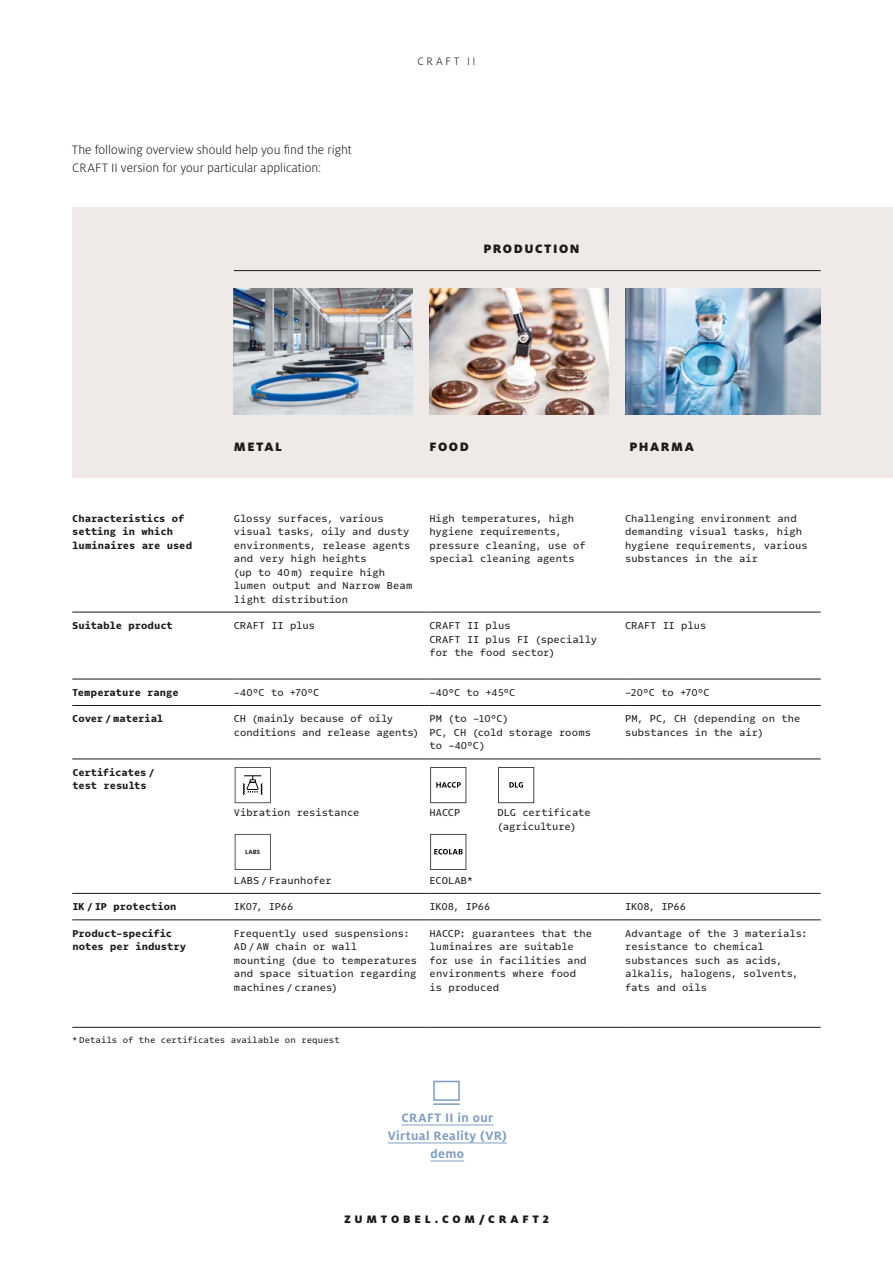
<style>
.page{position:relative;width:893px;height:1263px;background:#fff}
.page>*{position:absolute;margin:0;border:0;box-sizing:border-box;transform-origin:0 0}
.t1{font:300 13.5px/18px "Milo Pro";color:#1a1a18}
.t2{font:700 13.5px/18px "Milo Pro";letter-spacing:.03em;color:#82a0c0;text-align:center}
.t3{font:900 13.5px "Milo Pro";letter-spacing:.115em;color:#1a1a18}
.t4{font:900 12px "Milo Pro";letter-spacing:.32em;color:#1a1a18}
.t5{font:300 12px "Milo Pro";letter-spacing:.23em;color:#1a1a18}
.t6{font:10.5px/13.5px "Odisseia";color:#1a1a18}
.t7{font:900 10.5px/13.5px "Odisseia";letter-spacing:-.005em;color:#1a1a18}
.t8{font:10.5px "Odisseia";letter-spacing:-.025em;color:#1a1a18}
.t9{font:9px "Odisseia";letter-spacing:.005em;color:#1a1a18}
.t10{font:700 6.75px "Milo Pro";color:#171714}
</style>
<div class="page">
<div style="left:72px;top:208px;width:821px;height:270px;background:#efe9e7"></div>
<img style="left:234px;top:289px;width:178px;height:126px">
<img style="left:429px;top:289px;width:179px;height:126px">
<img style="left:625px;top:289px;width:196px;height:126px">
<hr style="left:429px;top:612px;width:196px;height:1px;background:#1a1a18">
<hr style="left:625px;top:612px;width:196px;height:1px;background:#1a1a18">
<hr style="left:429px;top:679px;width:196px;height:1px;background:#1a1a18">
<hr style="left:625px;top:679px;width:196px;height:1px;background:#1a1a18">
<hr style="left:429px;top:705px;width:196px;height:1px;background:#1a1a18">
<hr style="left:625px;top:705px;width:196px;height:1px;background:#1a1a18">
<hr style="left:429px;top:759px;width:196px;height:1px;background:#1a1a18">
<hr style="left:625px;top:759px;width:196px;height:1px;background:#1a1a18">
<hr style="left:429px;top:893px;width:196px;height:1px;background:#1a1a18">
<hr style="left:625px;top:893px;width:196px;height:1px;background:#1a1a18">
<hr style="left:429px;top:919px;width:196px;height:1px;background:#1a1a18">
<hr style="left:625px;top:919px;width:196px;height:1px;background:#1a1a18">
<hr style="left:429px;top:1027px;width:196px;height:1px;background:#1a1a18">
<hr style="left:625px;top:1027px;width:196px;height:1px;background:#1a1a18">
<hr style="left:72px;top:612px;width:162px;height:1px;background:#1a1a18">
<hr style="left:234px;top:612px;width:195px;height:1px;background:#1a1a18">
<hr style="left:72px;top:679px;width:162px;height:1px;background:#1a1a18">
<hr style="left:234px;top:679px;width:195px;height:1px;background:#1a1a18">
<hr style="left:72px;top:705px;width:162px;height:1px;background:#1a1a18">
<hr style="left:234px;top:705px;width:195px;height:1px;background:#1a1a18">
<hr style="left:72px;top:759px;width:162px;height:1px;background:#1a1a18">
<hr style="left:234px;top:759px;width:195px;height:1px;background:#1a1a18">
<hr style="left:72px;top:893px;width:162px;height:1px;background:#1a1a18">
<hr style="left:234px;top:893px;width:195px;height:1px;background:#1a1a18">
<hr style="left:72px;top:919px;width:162px;height:1px;background:#1a1a18">
<hr style="left:234px;top:919px;width:195px;height:1px;background:#1a1a18">
<hr style="left:72px;top:1027px;width:162px;height:1px;background:#1a1a18">
<hr style="left:234px;top:1027px;width:195px;height:1px;background:#1a1a18">
<hr style="left:234px;top:270px;width:587px;height:1px;background:#1a1a18">
<hr style="left:401px;top:1124px;width:92px;height:1px;background:#82a0c0">
<hr style="left:388px;top:1142px;width:119px;height:1px;background:#82a0c0">
<hr style="left:431px;top:1160px;width:33px;height:1px;background:#82a0c0">
<div style="left:433px;top:1081px;width:27px;height:20px;border:2px solid #82a0c0"></div>
<hr style="left:433px;top:1103px;width:27px;height:2px;background:#82a0c0">
<svg style="left:430px;top:834px;width:36px;height:36px"></svg>
<svg style="left:235px;top:834px;width:36px;height:36px"></svg>
<svg style="left:498px;top:767px;width:36px;height:36px"></svg>
<svg style="left:430px;top:767px;width:36px;height:36px"></svg>
<svg style="left:235px;top:767px;width:36px;height:36px"></svg>
<p class="t1" style="left:72px;top:140px;width:281px">The following overview should help you find the right<br>CRAFT II version for your particular application:</p>
<p class="t5" style="left:417px;top:54px;width:60px">CRAFT II</p>
<p class="t3" style="left:483px;top:240px;width:98px">PRODUCTION</p>
<p class="t3" style="left:234px;top:438px;width:50px">METAL</p>
<p class="t3" style="left:430px;top:438px;width:41px">FOOD</p>
<p class="t3" style="left:629px;top:438px;width:66px">PHARMA</p>
<p class="t7" style="left:72px;top:511px;width:121px">Characteristics of setting in which luminaires are used</p>
<p class="t6" style="left:234px;top:511px;width:180px">Glossy surfaces, various visual tasks, oily and dusty environments, release agents and very high heights<br>(up to 40 m) require high lumen output and Narrow Beam light distribution</p>
<p class="t6" style="left:429px;top:511px;width:158px">High temperatures, high hygiene requirements, pressure cleaning, use of special cleaning agents</p>
<p class="t6" style="left:625px;top:511px;width:184px">Challenging environment and demanding visual tasks, high hygiene requirements, various substances in the air</p>
<p class="t7" style="left:72px;top:619px;width:102px">Suitable product</p>
<p class="t6" style="left:234px;top:619px;width:83px">CRAFT II plus</p>
<p class="t6" style="left:429px;top:619px;width:169px">CRAFT II plus<br>CRAFT II plus FI (specially for the food sector)</p>
<p class="t6" style="left:625px;top:619px;width:83px">CRAFT II plus</p>
<p class="t7" style="left:72px;top:686px;width:108px">Temperature range</p>
<p class="t6" style="left:234px;top:686px;width:87px">-40°C to +70°C</p>
<p class="t6" style="left:429px;top:686px;width:88px">-40°C to +45°C</p>
<p class="t6" style="left:625px;top:686px;width:86px">-20°C to +70°C</p>
<p class="t7" style="left:72px;top:712px;width:92px">Cover / material</p>
<p class="t6" style="left:234px;top:712px;width:187px">CH (mainly because of oily conditions and release agents)</p>
<p class="t6" style="left:429px;top:712px;width:163px">PM (to -10°C)<br>PC, CH (cold storage rooms to -40°C)</p>
<p class="t6" style="left:625px;top:712px;width:177px">PM, PC, CH (depending on the substances in the air)</p>
<p class="t7" style="left:72px;top:766px;width:84px">Certificates / test results</p>
<p class="t6" style="left:234px;top:806px;width:127px">Vibration resistance</p>
<p class="t6" style="left:430px;top:806px;width:32px">HACCP</p>
<p class="t6" style="left:498px;top:806px;width:95px">DLG certificate (agriculture)</p>
<p class="t10" style="left:245px;top:848px;width:16px">LABS</p>
<p class="t6" style="left:234px;top:874px;width:99px">LABS / Fraunhofer</p>
<p class="t6" style="left:430px;top:874px;width:45px">ECOLAB*</p>
<p class="t7" style="left:72px;top:900px;width:106px">IK / IP protection</p>
<p class="t8" style="left:234px;top:900px;width:61px">IK07, IP66</p>
<p class="t8" style="left:430px;top:900px;width:62px">IK08, IP66</p>
<p class="t8" style="left:625px;top:900px;width:62px">IK08, IP66</p>
<p class="t7" style="left:72px;top:927px;width:115px">Product-specific notes per industry</p>
<p class="t6" style="left:234px;top:927px;width:185px">Frequently used suspensions:<br>AD / AW chain or wall<br>mounting (due to temperatures and space situation regarding machines / cranes)</p>
<p class="t6" style="left:430px;top:927px;width:164px">HACCP: guarantees that the luminaires are suitable for use in facilities and environments where food<br>is produced</p>
<p class="t6" style="left:625px;top:927px;width:184px">Advantage of the 3 materials: resistance to chemical substances such as acids, alkalis, halogens, solvents, fats and oils</p>
<p class="t9" style="left:72px;top:1034px;width:269px">* Details of the certificates available on request</p>
<p class="t2" style="left:388px;top:1108px;width:121px">CRAFT II in our<br>Virtual Reality (VR) demo</p>
<p class="t4" style="left:344px;top:1212px;width:206px">ZUMTOBEL.COM/CRAFT2</p>
</div>
